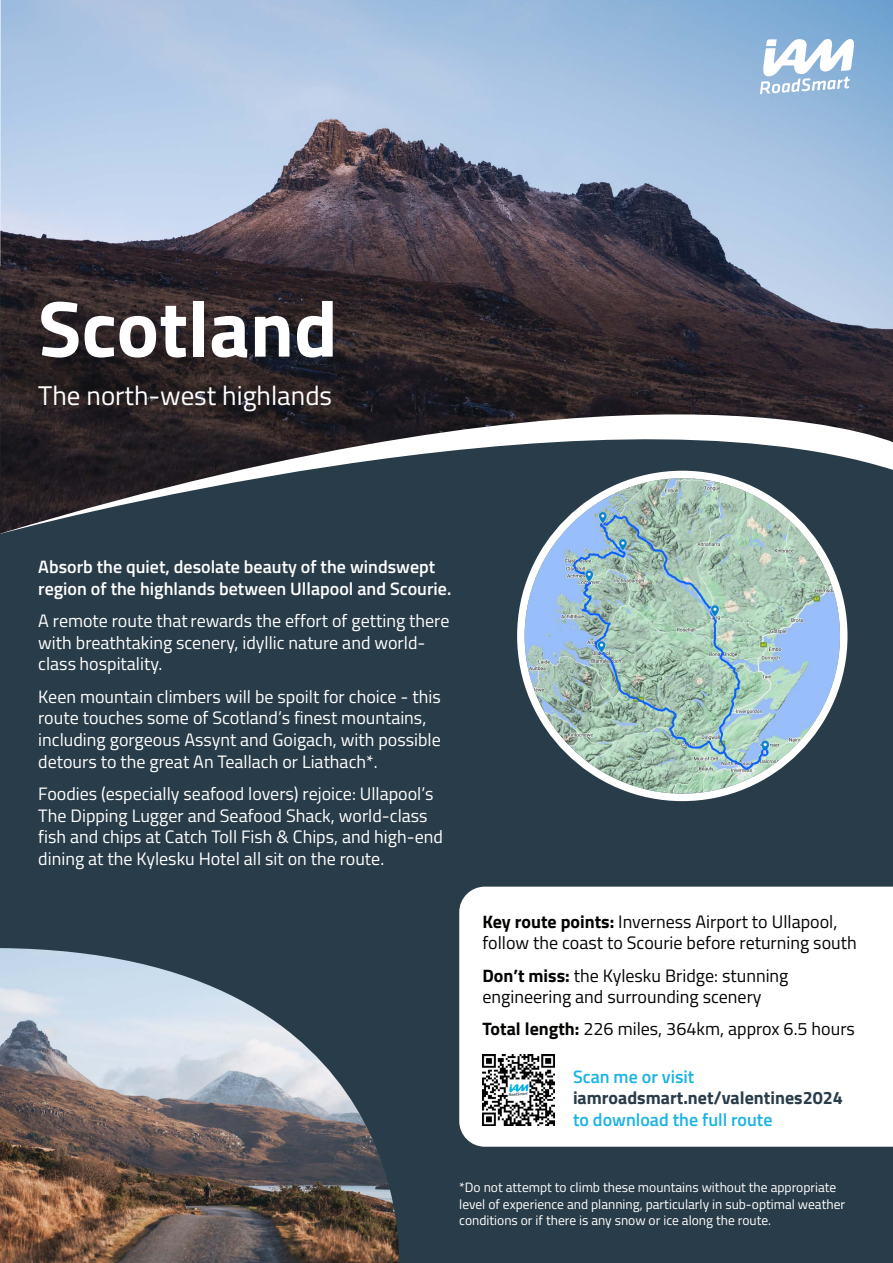
<style>
.page{position:relative;width:893px;height:1263px;background:#fff}
.page>*{position:absolute;margin:0;border:0;box-sizing:border-box;transform-origin:0 0}
.t1{font:700 79.5px "Titillium Web";color:#fff}
.t2{font:27px "Titillium Web";color:#fff}
.Paragraph_Style_1{font:18px/21.6px "Titillium Web";color:#fff}
.Paragraph_Style_1-2{font:18px/21.6px "Titillium Web";color:#040503}
.Paragraph_Style_1-3{font:600 18px/21.6px "Titillium Web";color:#fff}
.Paragraph_Style_1-4{font:600 18px "Titillium Web";color:#1ab3e4}
.Paragraph_Style_1-5{font:700 18px "Titillium Web";color:#293c49}
.t3{font:13.5px/16.2px "Titillium Web";color:#fff}
.s1{font-weight:700}
</style>
<div class="page">
<div style="left:1px;top:266px;width:892px;height:997px;background:#293c49"></div>
<img style="left:0;top:0;width:893px;height:534px">
<svg style="left:760px;top:39px;width:95px;height:55px"></svg>
<img style="left:525px;top:478px;width:315px;height:316px;border-radius:158px">
<div style="left:517px;top:471px;width:330px;height:330px;border:8px solid #fff;border-radius:50%"></div>
<img style="left:0;top:948px;width:399px;height:315px">
<div style="left:459px;top:887px;width:434px;height:260px;background:#fff"></div>
<img style="left:482px;top:1054px;width:72px;height:72px">
<p class="t1" style="left:38px;top:268px;width:301px">Scotland</p>
<p class="t2" style="left:38px;top:375px;width:295px">The north-west highlands</p>
<p class="Paragraph_Style_1-3" style="left:38px;top:555px;width:415px">Absorb the quiet, desolate beauty of the windswept region of the highlands between Ullapool and Scourie.</p>
<p class="Paragraph_Style_1" style="left:38px;top:609px;width:413px">A remote route that rewards the effort of getting there with breathtaking scenery, idyllic nature and world&shy;class hospitality.</p>
<p class="Paragraph_Style_1" style="left:38px;top:685px;width:404px">Keen mountain climbers will be spoilt for choice - this route touches some of Scotland’s finest mountains, including gorgeous Assynt and Goigach, with possible detours to the great An Teallach or Liathach*.</p>
<p class="Paragraph_Style_1" style="left:38px;top:782px;width:406px">Foodies (especially seafood lovers) rejoice: Ullapool’s The Dipping Lugger and Seafood Shack, world-class fish and chips at Catch Toll Fish &amp; Chips, and high-end dining at the Kylesku Hotel all sit on the route.</p>
<p class="Paragraph_Style_1-2" style="left:482px;top:910px;width:376px"><span class="s1">Key route points:</span> Inverness Airport to Ullapool, follow the coast to Scourie before returning south</p>
<p class="Paragraph_Style_1-2" style="left:482px;top:963px;width:308px"><span class="s1">Don’t miss:</span> the Kylesku Bridge: stunning engineering and surrounding scenery</p>
<p class="Paragraph_Style_1-2" style="left:482px;top:1017px;width:374px"><span class="s1">Total length:</span> 226 miles, 364km, approx 6.5 hours</p>
<p class="Paragraph_Style_1-4" style="left:573px;top:1063px;width:123px">Scan me or visit</p>
<p class="Paragraph_Style_1-5" style="left:573px;top:1084px;width:271px">iamroadsmart.net/valentines2024</p>
<p class="Paragraph_Style_1-4" style="left:573px;top:1106px;width:201px">to download the full route</p>
<p class="t3" style="left:459px;top:1179px;width:387px">*Do not attempt to climb these mountains without the appropriate level of experience and planning, particularly in sub-optimal weather conditions or if there is any snow or ice along the route.</p>
</div>
